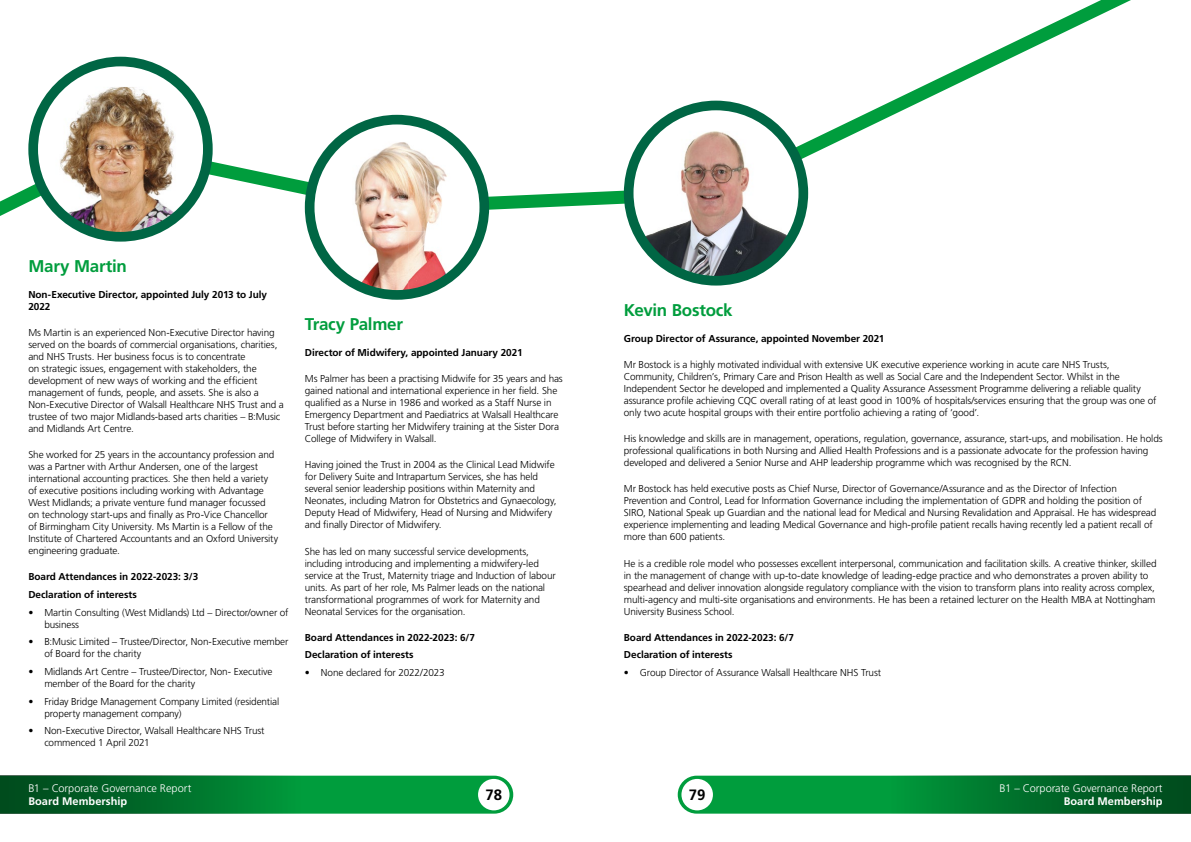
<style>
.page{position:relative;width:1191px;height:842px;background:#fff}
.page>*{position:absolute;margin:0;border:0;box-sizing:border-box;transform-origin:0 0}
.Highlights_G{font:700 17px "Frutiger LT Std";letter-spacing:-.015em;color:#009d3d}
.t1{font:700 15px "Frutiger LT Std";color:#000}
.t2{font:300 11px "Frutiger LT Std";letter-spacing:-.005em;color:#fff}
.t3{font:700 11px "Frutiger LT Std";color:#fff}
.Body{font:300 10px/12px "Frutiger LT Std";letter-spacing:-.01em;color:#000}
.Body-2{font:700 10px/12px "Frutiger LT Std";letter-spacing:-.005em;color:#000}
</style>
<div class="page">
<svg style="left:0;top:0;width:1131px;height:238px"></svg>
<svg style="left:33px;top:62px;width:175px;height:175px"></svg>
<img style="left:56px;top:87px;width:129px;height:150px">
<div style="left:28px;top:57px;width:185px;height:185px;border:10px solid #064;border-radius:50%"></div>
<svg style="left:628px;top:112px;width:175px;height:11px"></svg>
<img style="left:628px;top:123px;width:175px;height:158px">
<div style="left:624px;top:101px;width:184px;height:185px;border:10px solid #064;border-radius:50%"></div>
<svg style="left:310px;top:120px;width:174px;height:135px"></svg>
<img style="left:318px;top:142px;width:166px;height:89px">
<img style="left:310px;top:168px;width:9px;height:78px">
<img style="left:318px;top:231px;width:163px;height:64px">
<div style="left:305px;top:115px;width:184px;height:185px;border:10px solid #064;border-radius:50%"></div>
<div style="left:677px;top:776px;width:213px;height:38px;background:#009d3d"></div>
<div style="left:300px;top:776px;width:213px;height:38px;background:#009d3d"></div>
<div style="left:0;top:775px;width:300px;height:39px;background:linear-gradient(to right,#00441a,#00953a)"></div>
<div style="left:890px;top:775px;width:301px;height:39px;background:linear-gradient(to right,#00963a,#00441a)"></div>
<div style="left:478px;top:779px;width:31px;height:31px;background:#fff;border-radius:50%"></div>
<div style="left:681px;top:779px;width:32px;height:31px;background:#fff;border-radius:50%"></div>
<p class="Highlights_G" style="left:28px;top:256px;width:100px">Mary Martin</p>
<p class="Body-2" style="left:28px;top:288px;width:240px">Non-Executive Director, appointed July 2013 to July<br>2022</p>
<p class="Body" style="left:28px;top:327px;width:257px">Ms Martin is an experienced Non-Executive Director having served on the boards of commercial organisations, charities, and NHS Trusts. Her business focus is to concentrate<br>on strategic issues, engagement with stakeholders, the development of new ways of working and the efficient management of funds, people, and assets. She is also a Non-Executive Director of Walsall Healthcare NHS Trust and a trustee of two major Midlands-based arts charities – B:Music and Midlands Art Centre.</p>
<p class="Body" style="left:28px;top:449px;width:251px">She worked for 25 years in the accountancy profession and was a Partner with Arthur Andersen, one of the largest international accounting practices. She then held a variety of executive positions including working with Advantage West Midlands; a private venture fund manager focussed on technology start-ups and finally as Pro-Vice Chancellor of Birmingham City University. Ms Martin is a Fellow of the Institute of Chartered Accountants and an Oxford University engineering graduate.</p>
<p class="Body-2" style="left:28px;top:571px;width:171px">Board Attendances in 2022-2023: 3/3</p>
<p class="Body-2" style="left:28px;top:589px;width:110px">Declaration of interests</p>
<p class="Body" style="left:44px;top:606px;width:246px;text-indent:-16px">• Martin Consulting (West Midlands) Ltd – Director/owner of business</p>
<p class="Body" style="left:44px;top:636px;width:246px;text-indent:-16px">• B:Music Limited – Trustee/Director, Non-Executive member of Board for the charity</p>
<p class="Body" style="left:44px;top:666px;width:230px;text-indent:-16px">• Midlands Art Centre – Trustee/Director, Non- Executive member of the Board for the charity</p>
<p class="Body" style="left:44px;top:695px;width:236px;text-indent:-16px">• Friday Bridge Management Company Limited (residential property management company)</p>
<p class="Body" style="left:44px;top:725px;width:222px;text-indent:-16px">• Non-Executive Director, Walsall Healthcare NHS Trust commenced 1 April 2021</p>
<p class="t2" style="left:28px;top:782px;width:164px">B1 – Corporate Governance Report</p>
<p class="t3" style="left:28px;top:795px;width:100px">Board Membership</p>
<p class="Highlights_G" style="left:305px;top:314px;width:100px">Tracy Palmer</p>
<p class="Body-2" style="left:305px;top:346px;width:219px">Director of Midwifery, appointed January 2021</p>
<p class="Body" style="left:305px;top:373px;width:259px">Ms Palmer has been a practising Midwife for 35 years and has gained national and international experience in her field. She qualified as a Nurse in 1986 and worked as a Staff Nurse in Emergency Department and Paediatrics at Walsall Healthcare Trust before starting her Midwifery training at the Sister Dora College of Midwifery in Walsall.</p>
<p class="Body" style="left:305px;top:459px;width:253px">Having joined the Trust in 2004 as the Clinical Lead Midwife for Delivery Suite and Intrapartum Services, she has held several senior leadership positions within Maternity and Neonates, including Matron for Obstetrics and Gynaecology, Deputy Head of Midwifery, Head of Nursing and Midwifery and finally Director of Midwifery.</p>
<p class="Body" style="left:305px;top:545px;width:252px">She has led on many successful service developments, including introducing and implementing a midwifery-led service at the Trust, Maternity triage and Induction of labour units. As part of her role, Ms Palmer leads on the national transformational programmes of work for Maternity and Neonatal Services for the organisation.</p>
<p class="Body-2" style="left:305px;top:631px;width:172px">Board Attendances in 2022-2023: 6/7</p>
<p class="Body-2" style="left:305px;top:649px;width:110px">Declaration of interests</p>
<p class="Body" style="left:305px;top:667px;width:141px">• None declared for 2022/2023</p>
<p class="Highlights_G" style="left:624px;top:300px;width:110px">Kevin Bostock</p>
<p class="Body-2" style="left:624px;top:332px;width:262px">Group Director of Assurance, appointed November 2021</p>
<p class="Body" style="left:624px;top:359px;width:534px">Mr Bostock is a highly motivated individual with extensive UK executive experience working in acute care NHS Trusts, Community, Children’s, Primary Care and Prison Health as well as Social Care and the Independent Sector. Whilst in the Independent Sector he developed and implemented a Quality Assurance Assessment Programme delivering a reliable quality assurance profile achieving CQC overall rating of at least good in 100% of hospitals/services ensuring that the group was one of only two acute hospital groups with their entire portfolio achieving a rating of ‘good’.</p>
<p class="Body" style="left:624px;top:433px;width:540px">His knowledge and skills are in management, operations, regulation, governance, assurance, start-ups, and mobilisation. He holds professional qualifications in both Nursing and Allied Health Professions and is a passionate advocate for the profession having developed and delivered a Senior Nurse and AHP leadership programme which was recognised by the RCN.</p>
<p class="Body" style="left:624px;top:483px;width:534px">Mr Bostock has held executive posts as Chief Nurse, Director of Governance/Assurance and as the Director of Infection Prevention and Control, Lead for Information Governance including the implementation of GDPR and holding the position of SIRO, National Speak up Guardian and the national lead for Medical and Nursing Revalidation and Appraisal. He has widespread experience implementing and leading Medical Governance and high-profile patient recalls having recently led a patient recall of more than 600 patients.</p>
<p class="Body" style="left:624px;top:557px;width:534px">He is a credible role model who possesses excellent interpersonal, communication and facilitation skills. A creative thinker, skilled in the management of change with up-to-date knowledge of leading-edge practice and who demonstrates a proven ability to spearhead and deliver innovation alongside regulatory compliance with the vision to transform plans into reality across complex, multi-agency and multi-site organisations and environments. He has been a retained lecturer on the Health MBA at Nottingham University Business School.</p>
<p class="Body-2" style="left:624px;top:631px;width:172px">Board Attendances in 2022-2023: 6/7</p>
<p class="Body-2" style="left:624px;top:649px;width:110px">Declaration of interests</p>
<p class="Body" style="left:624px;top:667px;width:259px">• Group Director of Assurance Walsall Healthcare NHS Trust</p>
<h2 class="t1" style="left:485px;top:786px;width:18px">78</h2>
<h2 class="t1" style="left:689px;top:786px;width:18px">79</h2>
<p class="t2" style="left:999px;top:782px;width:164px">B1 – Corporate Governance Report</p>
<p class="t3" style="left:1063px;top:795px;width:100px">Board Membership</p>
</div>
